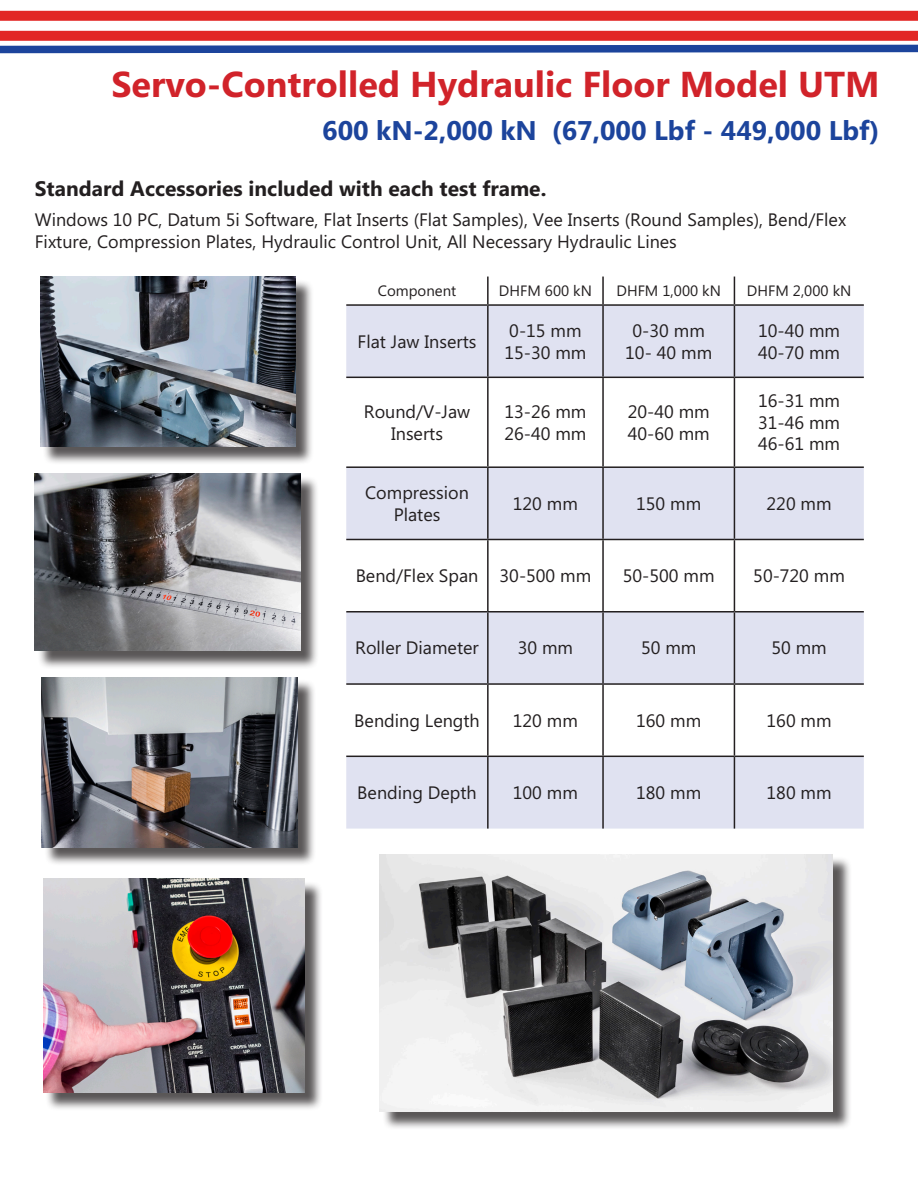
<style>
.page{position:relative;width:918px;height:1188px;background:#fff}
.page>*{position:absolute;margin:0;border:0;box-sizing:border-box;transform-origin:0 0}
.t1{font:700 36px "Microsoft Phags Pa";color:#d1232a}
.t2{font:700 27px "Microsoft Phags Pa";color:#1c449c}
.t3{font:700 21px "Microsoft Phags Pa";color:#231f20}
.t4{font:18px/21.6px "Microsoft Phags Pa";color:#231f20;text-align:center}
.t5{font:15px "Microsoft Phags Pa";color:#231f20}
</style>
<div class="page">
<div style="left:0;top:11px;width:918px;height:10px;background:#e22725"></div>
<div style="left:0;top:31px;width:918px;height:10px;background:#e22725"></div>
<svg style="left:0;top:44px;width:918px;height:10px"></svg>
<div style="left:382px;top:857px;width:470px;height:273px;background:#231f20;opacity:.75"></div>
<img style="left:380px;top:854px;width:453px;height:257px">
<div style="left:44px;top:679px;width:272px;height:187px;background:#231f20;opacity:.75"></div>
<img style="left:42px;top:677px;width:255px;height:170px">
<div style="left:45px;top:881px;width:278px;height:230px;background:#231f20;opacity:.75"></div>
<img style="left:43px;top:879px;width:261px;height:213px">
<div style="left:37px;top:476px;width:282px;height:194px;background:#231f20;opacity:.75"></div>
<img style="left:35px;top:474px;width:266px;height:177px">
<svg style="left:346px;top:306px;width:518px;height:523px;fill:#e0e2f1"></svg>
<hr style="left:487px;top:277px;width:2px;height:27px;background:#231f20">
<hr style="left:602px;top:277px;width:2px;height:27px;background:#231f20">
<svg style="left:734px;top:277px;width:1px;height:27px"></svg>
<hr style="left:346px;top:304px;width:142px;height:2px;background:#231f20">
<hr style="left:488px;top:304px;width:115px;height:2px;background:#231f20">
<hr style="left:487px;top:306px;width:2px;height:71px;background:#231f20">
<hr style="left:603px;top:304px;width:131px;height:2px;background:#231f20">
<hr style="left:602px;top:306px;width:2px;height:71px;background:#231f20">
<hr style="left:734px;top:304px;width:130px;height:2px;background:#231f20">
<hr style="left:734px;top:306px;width:1px;height:71px;background:#231f20">
<hr style="left:346px;top:377px;width:142px;height:1px;background:#231f20">
<hr style="left:488px;top:377px;width:115px;height:1px;background:#231f20">
<hr style="left:487px;top:378px;width:2px;height:88px;background:#231f20">
<hr style="left:603px;top:377px;width:131px;height:1px;background:#231f20">
<hr style="left:602px;top:378px;width:2px;height:88px;background:#231f20">
<hr style="left:734px;top:377px;width:130px;height:1px;background:#231f20">
<hr style="left:734px;top:378px;width:1px;height:88px;background:#231f20">
<hr style="left:346px;top:466px;width:142px;height:2px;background:#231f20">
<hr style="left:488px;top:466px;width:115px;height:2px;background:#231f20">
<hr style="left:487px;top:468px;width:2px;height:71px;background:#231f20">
<hr style="left:603px;top:466px;width:131px;height:2px;background:#231f20">
<hr style="left:602px;top:468px;width:2px;height:71px;background:#231f20">
<hr style="left:734px;top:466px;width:130px;height:2px;background:#231f20">
<hr style="left:734px;top:468px;width:1px;height:71px;background:#231f20">
<hr style="left:346px;top:539px;width:142px;height:1px;background:#231f20">
<hr style="left:488px;top:539px;width:115px;height:1px;background:#231f20">
<hr style="left:487px;top:540px;width:2px;height:71px;background:#231f20">
<hr style="left:603px;top:539px;width:131px;height:1px;background:#231f20">
<hr style="left:602px;top:540px;width:2px;height:71px;background:#231f20">
<hr style="left:734px;top:539px;width:130px;height:1px;background:#231f20">
<hr style="left:734px;top:540px;width:1px;height:71px;background:#231f20">
<hr style="left:346px;top:611px;width:142px;height:2px;background:#231f20">
<hr style="left:488px;top:611px;width:115px;height:2px;background:#231f20">
<hr style="left:487px;top:613px;width:2px;height:70px;background:#231f20">
<hr style="left:603px;top:611px;width:131px;height:2px;background:#231f20">
<hr style="left:602px;top:613px;width:2px;height:70px;background:#231f20">
<hr style="left:734px;top:611px;width:130px;height:2px;background:#231f20">
<hr style="left:734px;top:613px;width:1px;height:70px;background:#231f20">
<hr style="left:346px;top:683px;width:142px;height:2px;background:#231f20">
<hr style="left:488px;top:683px;width:115px;height:2px;background:#231f20">
<hr style="left:487px;top:685px;width:2px;height:71px;background:#231f20">
<hr style="left:603px;top:683px;width:131px;height:2px;background:#231f20">
<hr style="left:602px;top:685px;width:2px;height:71px;background:#231f20">
<hr style="left:734px;top:683px;width:130px;height:2px;background:#231f20">
<hr style="left:734px;top:685px;width:1px;height:71px;background:#231f20">
<hr style="left:346px;top:756px;width:142px;height:1px;background:#231f20">
<hr style="left:488px;top:756px;width:115px;height:1px;background:#231f20">
<hr style="left:487px;top:757px;width:2px;height:72px;background:#231f20">
<hr style="left:603px;top:756px;width:131px;height:1px;background:#231f20">
<hr style="left:602px;top:757px;width:2px;height:72px;background:#231f20">
<hr style="left:734px;top:756px;width:130px;height:1px;background:#231f20">
<hr style="left:734px;top:757px;width:1px;height:72px;background:#231f20">
<div style="left:43px;top:279px;width:271px;height:186px;background:#231f20;opacity:.75"></div>
<img style="left:40px;top:277px;width:255px;height:170px">
<p class="t1" style="left:111px;top:58px;width:770px">Servo-Controlled Hydraulic Floor Model UTM</p>
<p class="t2" style="left:322px;top:111px;width:559px">600 kN-2,000 kN (67,000 Lbf - 449,000 Lbf)</p>
<p class="t3" style="left:35px;top:173px;width:513px">Standard Accessories included with each test frame.</p>
<p class="t4" style="left:35px;top:208px;width:813px;text-align:left">Windows 10 PC, Datum 5i Software, Flat Inserts (Flat Samples), Vee Inserts (Round Samples), Bend/Flex<br>Fixture, Compression Plates, Hydraulic Control Unit, All Necessary Hydraulic Lines</p>
<p class="t5" style="left:378px;top:281px;width:80px">Component</p>
<p class="t5" style="left:499px;top:281px;width:95px">DHFM 600 kN</p>
<p class="t5" style="left:617px;top:281px;width:106px">DHFM 1,000 kN</p>
<p class="t5" style="left:747px;top:281px;width:106px">DHFM 2,000 kN</p>
<p class="t4" style="left:358px;top:330px;width:120px">Flat Jaw Inserts</p>
<p class="t4" style="left:509px;top:319px;width:74px">0-15 mm</p>
<p class="t4" style="left:504px;top:340px;width:83px">15-30 mm</p>
<p class="t4" style="left:758px;top:319px;width:83px">10-40 mm</p>
<p class="t4" style="left:758px;top:340px;width:83px">40-70 mm</p>
<p class="t4" style="left:633px;top:319px;width:74px">0-30 mm</p>
<p class="t4" style="left:625px;top:340px;width:88px">10- 40 mm</p>
<p class="t4" style="left:364px;top:400px;width:108px">Round/V-Jaw<br>Inserts</p>
<p class="t4" style="left:504px;top:400px;width:83px">13-26 mm</p>
<p class="t4" style="left:504px;top:422px;width:83px">26-40 mm</p>
<p class="t4" style="left:628px;top:400px;width:83px">20-40 mm</p>
<p class="t4" style="left:628px;top:422px;width:83px">40-60 mm</p>
<p class="t4" style="left:758px;top:389px;width:83px">16-31 mm</p>
<p class="t4" style="left:758px;top:410px;width:83px">31-46 mm</p>
<p class="t4" style="left:758px;top:432px;width:83px">46-61 mm</p>
<p class="t4" style="left:365px;top:481px;width:105px">Compression<br>Plates</p>
<p class="t4" style="left:513px;top:492px;width:67px">120 mm</p>
<p class="t4" style="left:636px;top:492px;width:67px">150 mm</p>
<p class="t4" style="left:767px;top:492px;width:67px">220 mm</p>
<p class="t4" style="left:356px;top:564px;width:124px">Bend/Flex Span</p>
<p class="t4" style="left:500px;top:564px;width:93px">30-500 mm</p>
<p class="t4" style="left:623px;top:564px;width:93px">50-500 mm</p>
<p class="t4" style="left:753px;top:564px;width:93px">50-720 mm</p>
<p class="t4" style="left:355px;top:636px;width:125px">Roller Diameter</p>
<p class="t4" style="left:518px;top:636px;width:57px">30 mm</p>
<p class="t4" style="left:641px;top:636px;width:57px">50 mm</p>
<p class="t4" style="left:771px;top:636px;width:57px">50 mm</p>
<p class="t4" style="left:354px;top:709px;width:127px">Bending Length</p>
<p class="t4" style="left:513px;top:709px;width:67px">120 mm</p>
<p class="t4" style="left:636px;top:709px;width:67px">160 mm</p>
<p class="t4" style="left:767px;top:709px;width:67px">160 mm</p>
<p class="t4" style="left:357px;top:781px;width:121px">Bending Depth</p>
<p class="t4" style="left:513px;top:781px;width:67px">100 mm</p>
<p class="t4" style="left:636px;top:781px;width:67px">180 mm</p>
<p class="t4" style="left:767px;top:781px;width:67px">180 mm</p>
</div>
